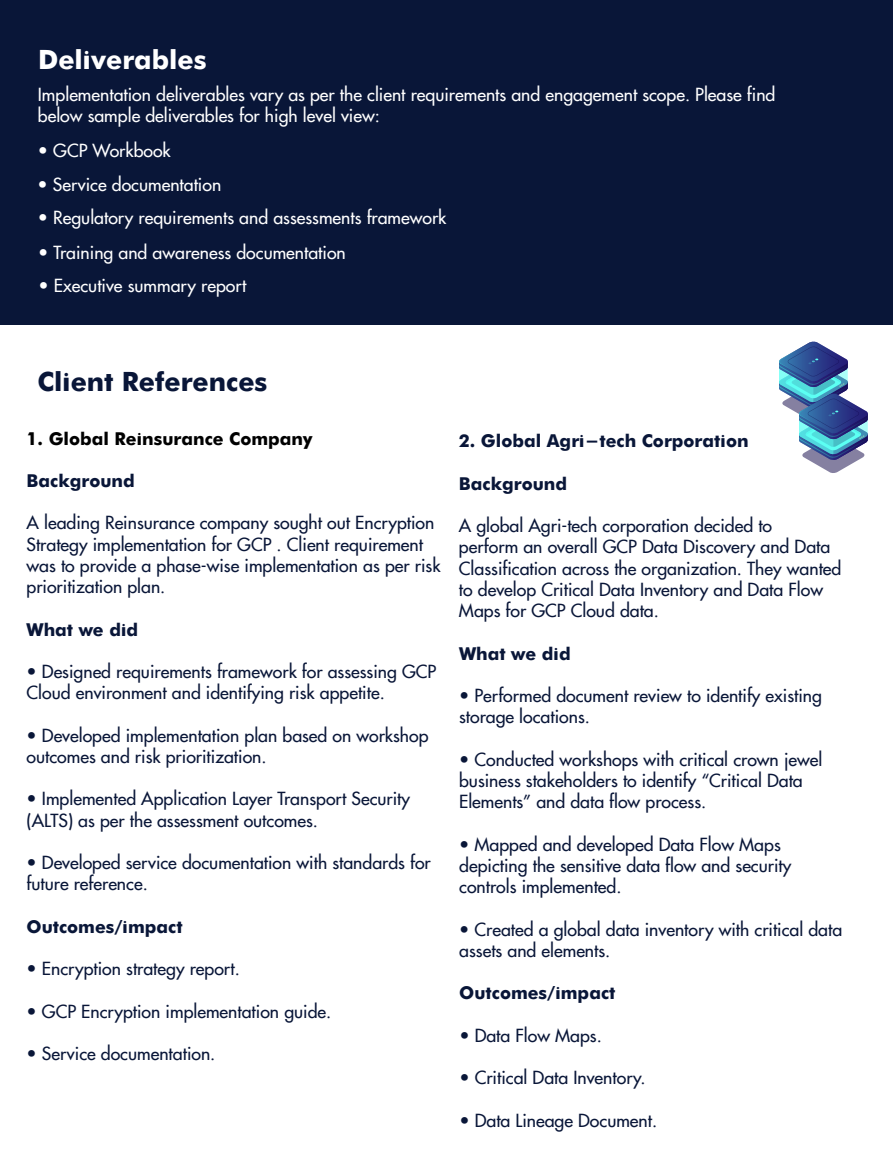
<style>
.page{position:relative;width:893px;height:1155px;background:#fff}
.page>*{position:absolute;margin:0;border:0;box-sizing:border-box;transform-origin:0 0}
.t1{font:700 26.53px "Futura";color:#091638}
.t2{font:700 26.53px "Futura";color:#fff}
.t3{font:500 17.71px/21.2px "Futura";color:#091638}
.t4{font:500 17.71px/21.2px "Futura";color:#fff}
.t5{font:700 17.71px "Futura";color:#091638}
.t6{font:700 17.71px "Futura";color:#000}
</style>
<div class="page">
<div style="left:0;top:0;width:892px;height:325px;background:#091638"></div>
<svg style="left:779px;top:341px;width:89px;height:132px"></svg>
<h1 class="t2" style="left:38px;top:40px;width:170px">Deliverables</h1>
<p class="t4" style="left:38px;top:84px;width:739px">Implementation deliverables vary as per the client requirements and engagement scope. Please find below sample deliverables for high level view:</p>
<p class="t4" style="left:38px;top:140px;width:134px">• GCP Workbook</p>
<p class="t4" style="left:38px;top:174px;width:185px">• Service documentation</p>
<p class="t4" style="left:38px;top:207px;width:410px">• Regulatory requirements and assessments framework</p>
<p class="t4" style="left:38px;top:242px;width:309px">• Training and awareness documentation</p>
<p class="t4" style="left:39px;top:275px;width:209px">• Executive summary report</p>
<h1 class="t1" style="left:37px;top:362px;width:231px">Client References</h1>
<p class="t6" style="left:27px;top:425px;width:287px">1. Global Reinsurance Company</p>
<p class="t5" style="left:27px;top:468px;width:110px">Background</p>
<p class="t3" style="left:27px;top:512px;width:415px">A leading Reinsurance company sought out Encryption Strategy implementation for GCP . Client requirement was to provide a phase-wise implementation as per risk prioritization plan.</p>
<p class="t5" style="left:27px;top:616px;width:113px">What we did</p>
<p class="t3" style="left:27px;top:661px;width:411px">• Designed requirements framework for assessing GCP<br>Cloud environment and identifying risk appetite.</p>
<p class="t3" style="left:27px;top:725px;width:403px">• Developed implementation plan based on workshop outcomes and risk prioritization.</p>
<p class="t3" style="left:27px;top:788px;width:385px">• Implemented Application Layer Transport Security (ALTS) as per the assessment outcomes.</p>
<p class="t3" style="left:27px;top:852px;width:406px">• Developed service documentation with standards for future reference.</p>
<p class="t5" style="left:27px;top:914px;width:158px">Outcomes/impact</p>
<p class="t3" style="left:27px;top:958px;width:215px">• Encryption strategy report.</p>
<p class="t3" style="left:27px;top:1001px;width:306px">• GCP Encryption implementation guide.</p>
<p class="t3" style="left:27px;top:1043px;width:190px">• Service documentation.</p>
<p class="t5" style="left:459px;top:428px;width:291px">2. Global Agri-tech Corporation</p>
<p class="t5" style="left:459px;top:470px;width:110px">Background</p>
<p class="t3" style="left:459px;top:515px;width:384px">A global Agri-tech corporation decided to<br>perform an overall GCP Data Discovery and Data Classification across the organization. They wanted to develop Critical Data Inventory and Data Flow Maps for GCP Cloud data.</p>
<p class="t5" style="left:459px;top:640px;width:113px">What we did</p>
<p class="t3" style="left:459px;top:685px;width:364px">• Performed document review to identify existing storage locations.</p>
<p class="t3" style="left:459px;top:749px;width:365px">• Conducted workshops with critical crown jewel business stakeholders to identify “Critical Data<br>Elements” and data flow process.</p>
<p class="t3" style="left:459px;top:834px;width:334px">• Mapped and developed Data Flow Maps depicting the sensitive data flow and security controls implemented.</p>
<p class="t3" style="left:459px;top:919px;width:384px">• Created a global data inventory with critical data assets and elements.</p>
<p class="t5" style="left:459px;top:980px;width:158px">Outcomes/impact</p>
<p class="t3" style="left:459px;top:1025px;width:144px">• Data Flow Maps.</p>
<p class="t3" style="left:459px;top:1067px;width:188px">• Critical Data Inventory.</p>
<p class="t3" style="left:459px;top:1110px;width:199px">• Data Lineage Document.</p>
</div>
